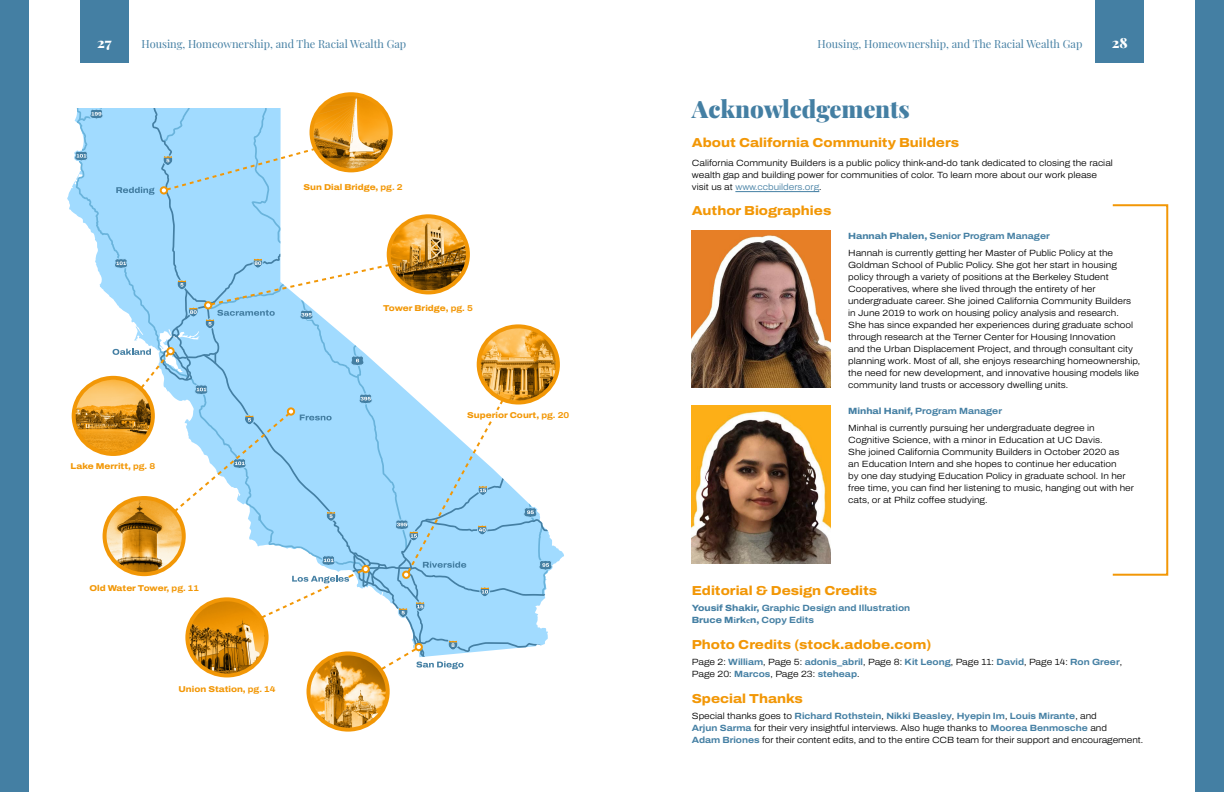
<style>
.page{position:relative;width:1224px;height:792px;background:#fff}
.page>*{position:absolute;margin:0;border:0;box-sizing:border-box;transform-origin:0 0}
.t1{font:900 24px "Playfair Display";color:#447fa3}
.t2{font:900 14px "Playfair Display";color:#fff}
.t3{font:800 13px "Archivo Semi Expanded";color:#f29706}
.t4{font:11px "Playfair Display";color:#447fa3}
.t5{font:300 9px/12px "Archivo Semi Expanded";color:#000}
.t6{font:700 9px/11.6px "Archivo Semi Expanded";color:#447fa3}
.t7{font:800 8.5px "Archivo Semi Expanded";color:#f29706}
.s1{font-weight:700}
.s2{color:#447fa3}
.s3{font-weight:800;color:#447fa3}
.s4{font-weight:700;color:#447fa3}
.s5{font-weight:800}
.s6{font-family:"Minion Pro"}
</style>
<div class="page">
<div style="left:80px;top:0;width:48px;height:63px;background:#447fa3"></div>
<div style="left:1096px;top:0;width:48px;height:63px;background:#447fa3"></div>
<div style="left:0;top:0;width:29px;height:792px;background:#447fa3"></div>
<div style="left:1195px;top:0;width:29px;height:792px;background:#447fa3"></div>
<hr style="left:735px;top:191px;width:84px;height:1px;background:#447fa3">
<img style="left:692px;top:231px;width:138px;height:157px">
<img style="left:692px;top:406px;width:138px;height:157px">
<div style="left:1112px;top:204px;width:56px;height:372px;border:2px solid #f29706"></div>
<img style="left:553px;top:342px;width:3px;height:45px">
<div style="left:185px;top:597px;width:84px;height:80px;border:4px solid #f29706;border-radius:50%"></div>
<img style="left:310px;top:672px;width:75px;height:57px">
<div style="left:307px;top:651px;width:83px;height:81px;border:4px solid #f29706;border-radius:50%"></div>
<img style="left:318px;top:95px;width:66px;height:13px">
<div style="left:310px;top:92px;width:83px;height:80px;border:4px solid #f29706;border-radius:50%"></div>
<svg style="left:73px;top:108px;width:480px;height:564px"></svg>
<h2 class="t2" style="left:97px;top:32px;width:16px">27</h2>
<p class="t4" style="left:142px;top:35px;width:266px">Housing, Homeownership, and The Racial Wealth Gap</p>
<p class="t4" style="left:818px;top:35px;width:266px">Housing, Homeownership, and The Racial Wealth Gap</p>
<h2 class="t2" style="left:1112px;top:32px;width:17px">28</h2>
<p class="t7" style="left:71px;top:460px;width:86px">Lake Merritt, <span class="s1">pg. 8</span></p>
<p class="t7" style="left:304px;top:181px;width:101px">Sun Dial Bridge, <span class="s1">pg. 2</span></p>
<p class="t7" style="left:383px;top:302px;width:91px">Tower Bridge, <span class="s1">pg. 5</span></p>
<p class="t7" style="left:467px;top:409px;width:103px">Superior Court, <span class="s1">pg. 20</span></p>
<p class="t7" style="left:90px;top:582px;width:111px">Old Water Tower, <span class="s1">pg. 11</span></p>
<p class="t7" style="left:179px;top:683px;width:98px">Union Station, <span class="s1">pg. 14</span></p>
<h1 class="t1" style="left:692px;top:90px;width:220px">Acknowledgements</h1>
<h3 class="t3" style="left:692px;top:133px;width:269px">About California Community Builders</h3>
<p class="t5" style="left:692px;top:157px;width:422px">California Community Builders is a public policy think-and-do tank dedicated to closing the racial wealth gap and building power for communities of color. To learn more about our work please visit us at <span class="s2">www.ccbuilders.org</span>.</p>
<h3 class="t3" style="left:692px;top:201px;width:141px">Author Biographies</h3>
<p class="t5" style="left:848px;top:227px;width:267px;line-height:17px"><span class="s3">Hannah Phalen,</span> <span class="s4">Senior Program Manager<br></span>Hannah is currently getting her Master of Public Policy at the</p>
<p class="t5" style="left:848px;top:259px;width:294px">Goldman School of Public Policy. She got her start in housing policy through a variety of positions at the Berkeley Student Cooperatives, where she lived through the entirety of her undergraduate career. She joined California Community Builders in June 2019 to work on housing policy analysis and research.<br>She has since expanded her experiences during graduate school through research at the Terner Center for Housing Innovation<br>and the Urban Displacement Project, and through consultant city planning work. Most of all, she enjoys researching homeownership, the need for new development, and innovative housing models like community land trusts or accessory dwelling units.</p>
<p class="t5" style="left:848px;top:402px;width:248px;line-height:17px"><span class="s3">Minhal Hanif,</span> <span class="s4">Program Manager<br></span>Minhal is currently pursuing her undergraduate degree in</p>
<p class="t5" style="left:848px;top:434px;width:287px">Cognitive Science, with a minor in Education at UC Davis.<br>She joined California Community Builders in October 2020 as<br>an Education Intern and she hopes to continue her education<br>by one day studying Education Policy in graduate school. In her free time, you can find her listening to music, hanging out with her cats, or at Philz coffee studying.</p>
<h3 class="t3" style="left:692px;top:581px;width:187px">Editorial &amp; Design Credits</h3>
<p class="t6" style="left:692px;top:602px;width:220px"><span class="s5">Yousif Shakir,</span> Graphic Design and Illustration<br><span class="s5">Bruce M</span><span class="s6">i</span><span class="s5">rk</span><span class="s6">e</span><span class="s5">n,</span> Copy Edits</p>
<h3 class="t3" style="left:692px;top:635px;width:241px">Photo Credits (stock.adobe.com)</h3>
<p class="t5" style="left:692px;top:656px;width:432px">Page 2: <span class="s4">William</span>, Page 5: <span class="s4">adonis_abril</span>, Page 8: <span class="s4">Kit Leong</span>, Page 11: <span class="s4">David</span>, Page 14: <span class="s4">Ron Greer</span>,<br>Page 20: <span class="s4">Marcos</span>, Page 23: <span class="s4">steheap</span>.</p>
<h3 class="t3" style="left:692px;top:689px;width:113px">Special Thanks</h3>
<p class="t5" style="left:692px;top:710px;width:453px">Special thanks goes to <span class="s4">Richard Rothstein</span>, <span class="s4">Nikki Beasley</span>, <span class="s4">Hyepin Im</span>, <span class="s4">Louis Mirante</span>, and<br><span class="s4">Arjun Sarma</span> for their very insightful interviews. Also huge thanks to <span class="s4">Moorea Benmosche</span> and<br><span class="s4">Adam Briones</span> for their content edits, and to the entire CCB team for their support and encouragement.</p>
</div>
